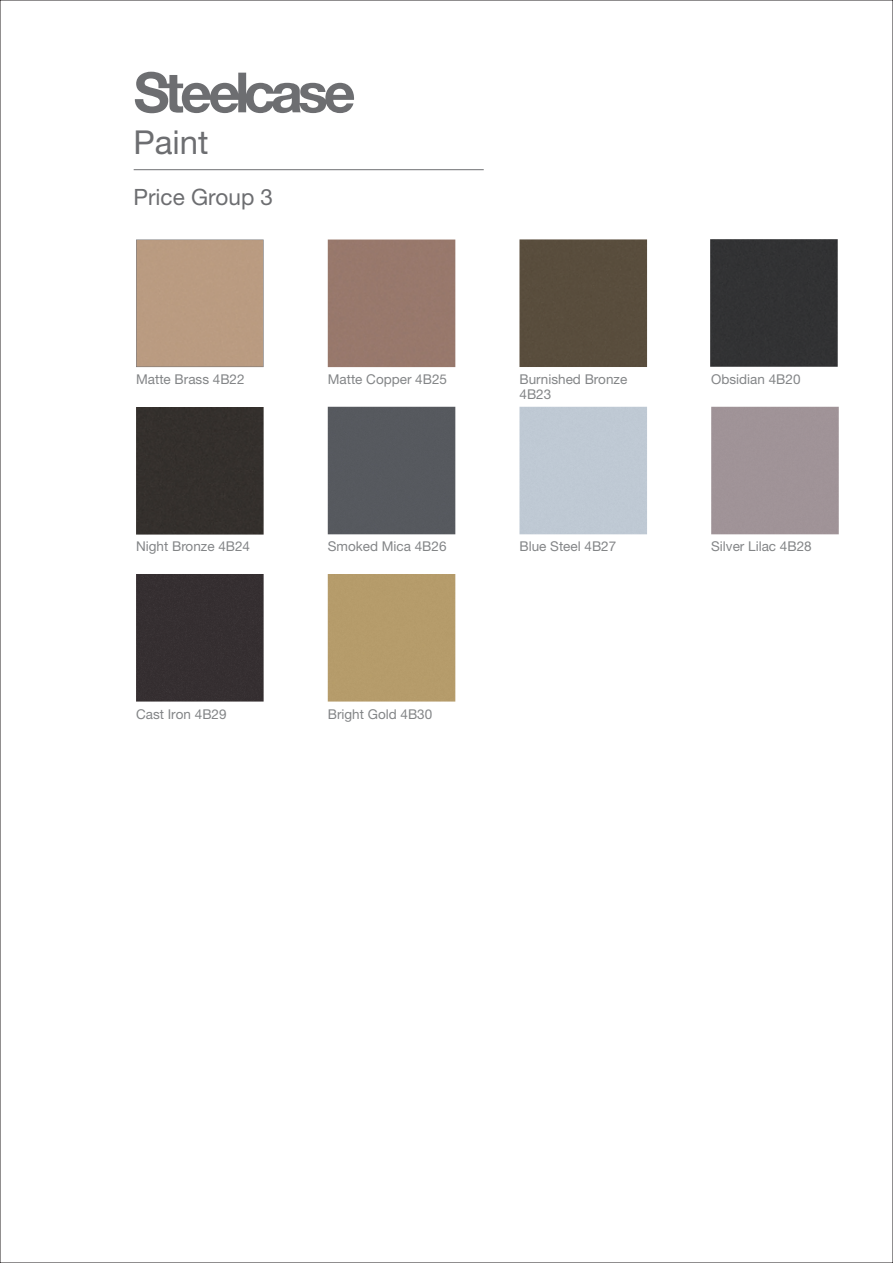
<style>
.page{position:relative;width:893px;height:1263px;background:#fff}
.page>*{position:absolute;margin:0;border:0;box-sizing:border-box;transform-origin:0 0}
.t1{font:33px "Helvetica Neue LT Pro";color:#6d6e71}
.t2{font:22.5px "Helvetica Neue LT Pro";color:#6d6e71}
.t3{font:13.5px/15px "Helvetica Neue LT Pro";color:#838587}
</style>
<div class="page">
<svg style="left:133px;top:71px;width:706px;height:631px"></svg>
<svg style="left:135px;top:72px;width:220px;height:41px"></svg>
<hr style="left:134px;top:169px;width:350px;height:1px;background:#6d6e71">
<h1 class="t1" style="left:134px;top:122px;width:77px">Paint</h1>
<h2 class="t2" style="left:134px;top:183px;width:141px">Price Group 3</h2>
<p class="t3" style="left:136px;top:372px;width:110px">Matte Brass 4B22</p>
<p class="t3" style="left:136px;top:538px;width:116px">Night Bronze 4B24</p>
<p class="t3" style="left:328px;top:372px;width:121px">Matte Copper 4B25</p>
<p class="t3" style="left:519px;top:372px;width:109px">Burnished Bronze<br>4B23</p>
<p class="t3" style="left:711px;top:372px;width:91px">Obsidian 4B20</p>
<p class="t3" style="left:328px;top:538px;width:120px">Smoked Mica 4B26</p>
<p class="t3" style="left:519px;top:538px;width:98px">Blue Steel 4B27</p>
<p class="t3" style="left:711px;top:538px;width:102px">Silver Lilac 4B28</p>
<p class="t3" style="left:136px;top:706px;width:92px">Cast Iron 4B29</p>
<p class="t3" style="left:328px;top:706px;width:106px">Bright Gold 4B30</p>
</div>
